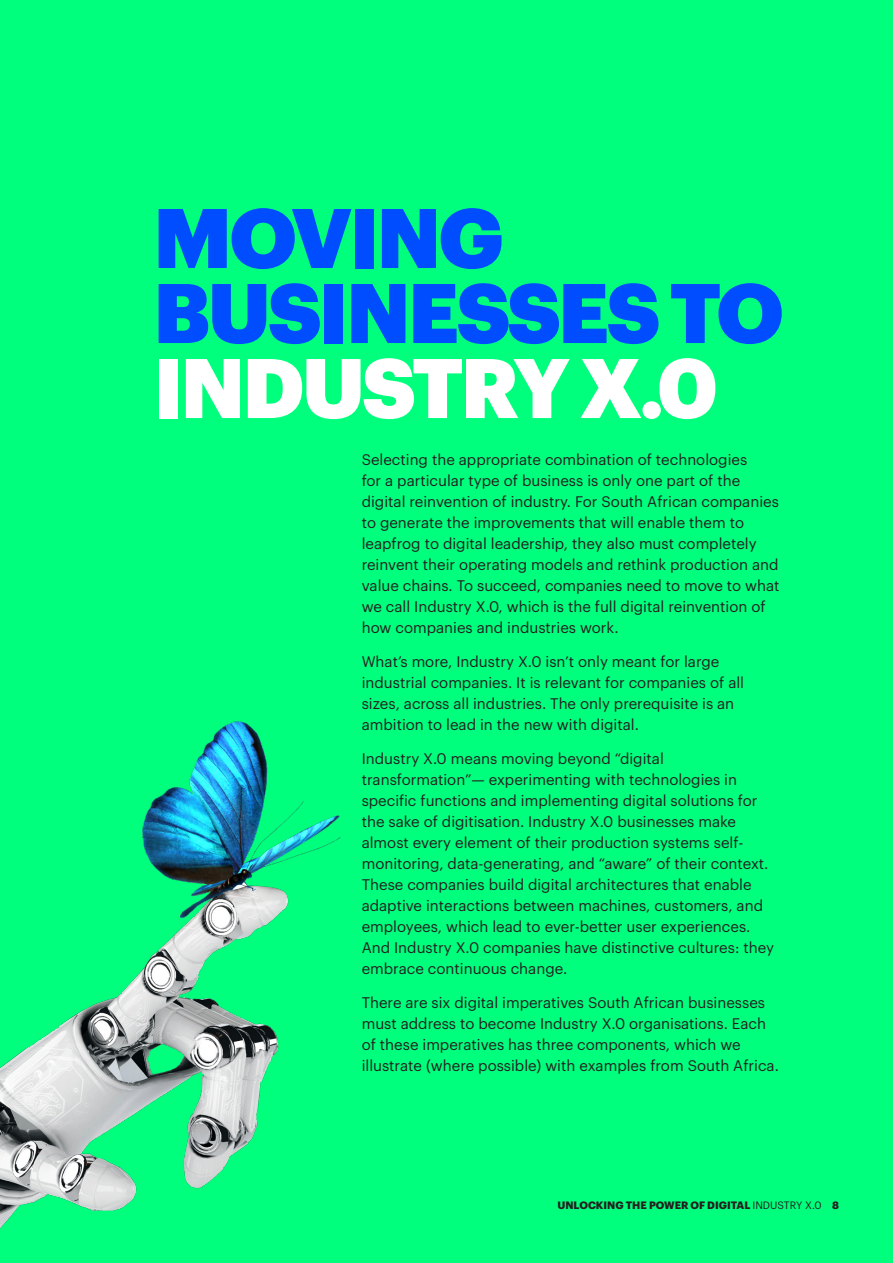
<style>
.page{position:relative;width:893px;height:1263px;background:#00ff7d}
.page>*{position:absolute;margin:0;border:0;box-sizing:border-box;transform-origin:0 0}
._01_Main_heading_Blu{font:900 82.5px/75px "Graphik";letter-spacing:-.035em;color:#004dff}
._03__Body_Copy{font:15px/21px "Graphik";color:#231f20}
.t1{font:700 10.5px "Graphik";color:#231f20}
.s1{color:#fff}
.s2{font-weight:400}
</style>
<div class="page">
<img style="left:0;top:721px;width:341px;height:508px">
<p class="_01_Main_heading_Blu" style="left:153px;top:193px;width:632px">MOVING<br>BUSINESSES TO<br><span class="s1">INDUSTRY X.0</span></p>
<p class="_03__Body_Copy" style="left:362px;top:448px;width:419px">Selecting the appropriate combination of technologies<br>for a particular type of business is only one part of the digital reinvention of industry. For South African companies to generate the improvements that will enable them to leapfrog to digital leadership, they also must completely reinvent their operating models and rethink production and value chains. To succeed, companies need to move to what we call Industry X.0, which is the full digital reinvention of how companies and industries work.</p>
<p class="_03__Body_Copy" style="left:362px;top:650px;width:384px">What’s more, Industry X.0 isn’t only meant for large industrial companies. It is relevant for companies of all sizes, across all industries. The only prerequisite is an ambition to lead in the new with digital.</p>
<p class="_03__Body_Copy" style="left:362px;top:746px;width:414px">Industry X.0 means moving beyond “digital transformation”— experimenting with technologies in specific functions and implementing digital solutions for the sake of digitisation. Industry X.0 businesses make almost every element of their production systems self&shy;monitoring, data-generating, and “aware” of their context.<br>These companies build digital architectures that enable adaptive interactions between machines, customers, and employees, which lead to ever-better user experiences.<br>And Industry X.0 companies have distinctive cultures: they embrace continuous change.</p>
<p class="_03__Body_Copy" style="left:362px;top:990px;width:419px">There are six digital imperatives South African businesses must address to become Industry X.0 organisations. Each of these imperatives has three components, which we illustrate (where possible) with examples from South Africa.</p>
<p class="t1" style="left:557px;top:1197px;width:283px">UNLOCKING THE POWER OF DIGITAL <span class="s2">INDUSTRY X.0</span> 8</p>
</div>
